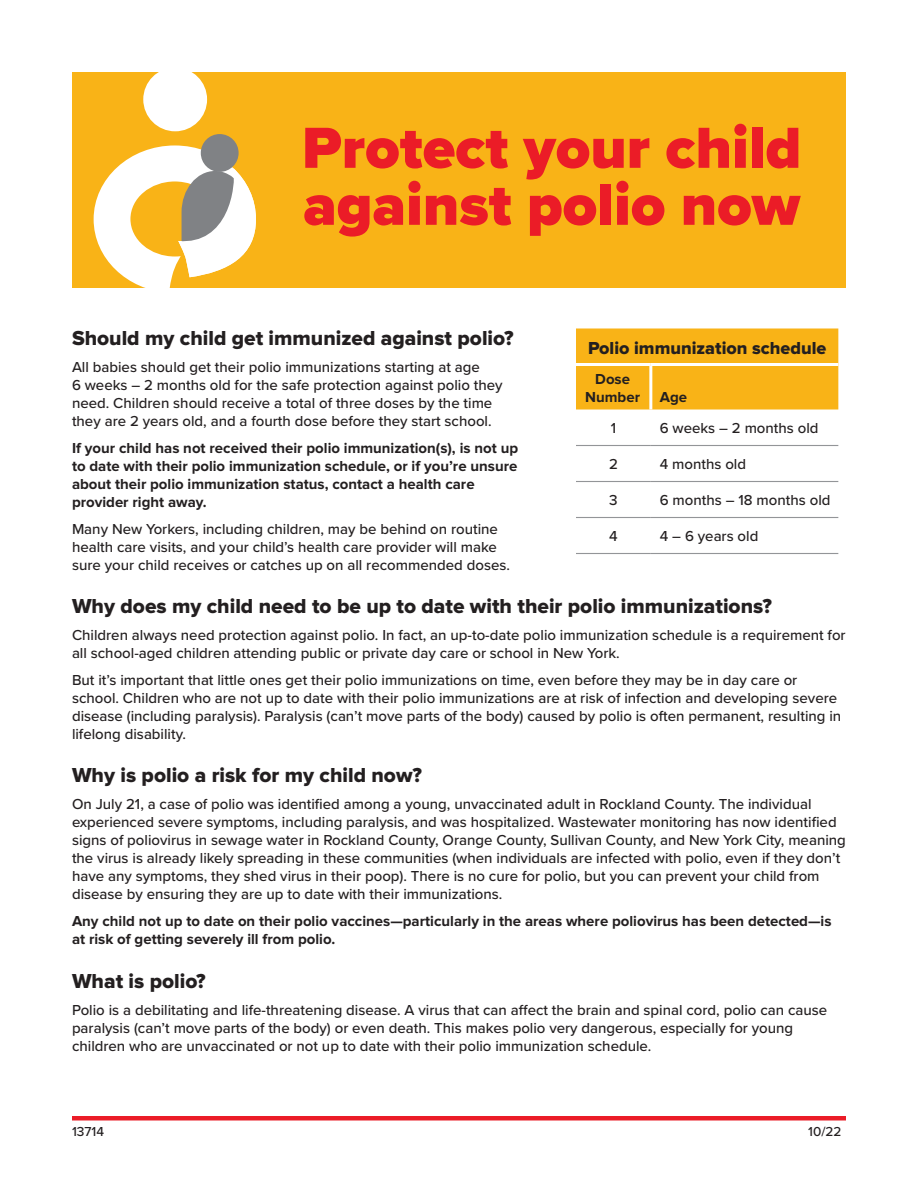
<style>
.page{position:relative;width:918px;height:1188px;background:#fff}
.page>*{position:absolute;margin:0;border:0;box-sizing:border-box;transform-origin:0 0}
.t1{font:900 60px/57px "Proxima Nova";color:#eb1c27}
.questions{font:21px "Proxima Nova Extrabld";color:#231f20}
.questions-2{font:18px "Proxima Nova Extrabld";color:#231f20}
.text{font:500 15px/18px "Proxima Nova";color:#231f20}
.text-2{font:700 15px/18px "Proxima Nova";color:#231f20}
.text-3{font:500 13.5px "Proxima Nova";color:#231f20}
</style>
<div class="page">
<div style="left:576px;top:328px;width:262px;height:82px;background:#f9b317"></div>
<hr style="left:576px;top:445px;width:75px;height:1px;background:#939598">
<hr style="left:651px;top:445px;width:187px;height:1px;background:#939598">
<hr style="left:576px;top:481px;width:75px;height:1px;background:#939598">
<hr style="left:651px;top:481px;width:187px;height:1px;background:#939598">
<hr style="left:576px;top:517px;width:75px;height:1px;background:#939598">
<hr style="left:651px;top:517px;width:187px;height:1px;background:#939598">
<hr style="left:576px;top:553px;width:75px;height:1px;background:#939598">
<hr style="left:651px;top:553px;width:187px;height:1px;background:#939598">
<hr style="left:649px;top:366px;width:3px;height:44px;background:#fff">
<hr style="left:576px;top:363px;width:75px;height:3px;background:#fff">
<hr style="left:651px;top:363px;width:187px;height:3px;background:#fff">
<hr style="left:72px;top:1116px;width:774px;height:4px;background:#eb1c27">
<div style="left:72px;top:72px;width:774px;height:216px;background:#f9b317"></div>
<div style="left:143px;top:68px;width:64px;height:63px;background:#fff;border-radius:50%"></div>
<div style="left:201px;top:134px;width:38px;height:38px;background:#808285;border-radius:50%"></div>
<svg style="left:94px;top:145px;width:162px;height:143px"></svg>
<p class="t1" style="left:302px;top:119px;width:501px">Protect your child against polio now</p>
<p class="questions" style="left:72px;top:328px;width:443px">Should my child get immunized against polio?</p>
<p class="text" style="left:72px;top:358px;width:432px">All babies should get their polio immunizations starting at age<br>6 weeks – 2 months old for the safe protection against polio they need. Children should receive a total of three doses by the time they are 2 years old, and a fourth dose before they start school.</p>
<p class="text-2" style="left:72px;top:439px;width:448px">If your child has not received their polio immunization(s), is not up to date with their polio immunization schedule, or if you’re unsure about their polio immunization status, contact a health care provider right away.</p>
<p class="text" style="left:72px;top:520px;width:440px">Many New Yorkers, including children, may be behind on routine health care visits, and your child’s health care provider will make sure your child receives or catches up on all recommended doses.</p>
<p class="questions" style="left:72px;top:597px;width:701px">Why does my child need to be up to date with their polio immunizations?</p>
<p class="text" style="left:72px;top:626px;width:775px">Children always need protection against polio. In fact, an up-to-date polio immunization schedule is a requirement for all school-aged children attending public or private day care or school in New York.</p>
<p class="text" style="left:72px;top:671px;width:771px">But it’s important that little ones get their polio immunizations on time, even before they may be in day care or school. Children who are not up to date with their polio immunizations are at risk of infection and developing severe disease (including paralysis). Paralysis (can’t move parts of the body) caused by polio is often permanent, resulting in lifelong disability.</p>
<p class="questions" style="left:72px;top:766px;width:352px">Why is polio a risk for my child now?</p>
<p class="text" style="left:72px;top:795px;width:775px">On July 21, a case of polio was identified among a young, unvaccinated adult in Rockland County. The individual experienced severe symptoms, including paralysis, and was hospitalized. Wastewater monitoring has now identified signs of poliovirus in sewage water in Rockland County, Orange County, Sullivan County, and New York City, meaning the virus is already likely spreading in these communities (when individuals are infected with polio, even if they don’t have any symptoms, they shed virus in their poop). There is no cure for polio, but you can prevent your child from disease by ensuring they are up to date with their immunizations.</p>
<p class="text-2" style="left:72px;top:913px;width:761px">Any child not up to date on their polio vaccines—particularly in the areas where poliovirus has been detected—is at risk of getting severely ill from polio.</p>
<p class="questions" style="left:72px;top:971px;width:135px">What is polio?</p>
<p class="text" style="left:72px;top:1000px;width:757px">Polio is a debilitating and life-threatening disease. A virus that can affect the brain and spinal cord, polio can cause paralysis (can’t move parts of the body) or even death. This makes polio very dangerous, especially for young children who are unvaccinated or not up to date with their polio immunization schedule.</p>
<p class="questions-2" style="left:588px;top:339px;width:240px">Polio immunization schedule</p>
<p class="text-2" style="left:585px;top:370px;width:56px;text-align:center">Dose<br>Number</p>
<p class="text-2" style="left:660px;top:388px;width:29px">Age</p>
<p class="text" style="left:611px;top:419px;width:7px">1</p>
<p class="text" style="left:660px;top:419px;width:160px">6 weeks – 2 months old</p>
<p class="text" style="left:609px;top:455px;width:10px">2</p>
<p class="text" style="left:660px;top:455px;width:88px">4 months old</p>
<p class="text" style="left:609px;top:491px;width:10px">3</p>
<p class="text" style="left:660px;top:491px;width:172px">6 months – 18 months old</p>
<p class="text" style="left:609px;top:527px;width:10px">4</p>
<p class="text" style="left:660px;top:527px;width:100px">4 – 6 years old</p>
<p class="text-3" style="left:72px;top:1121px;width:34px">13714</p>
<p class="text-3" style="left:808px;top:1121px;width:35px">10/22</p>
</div>
